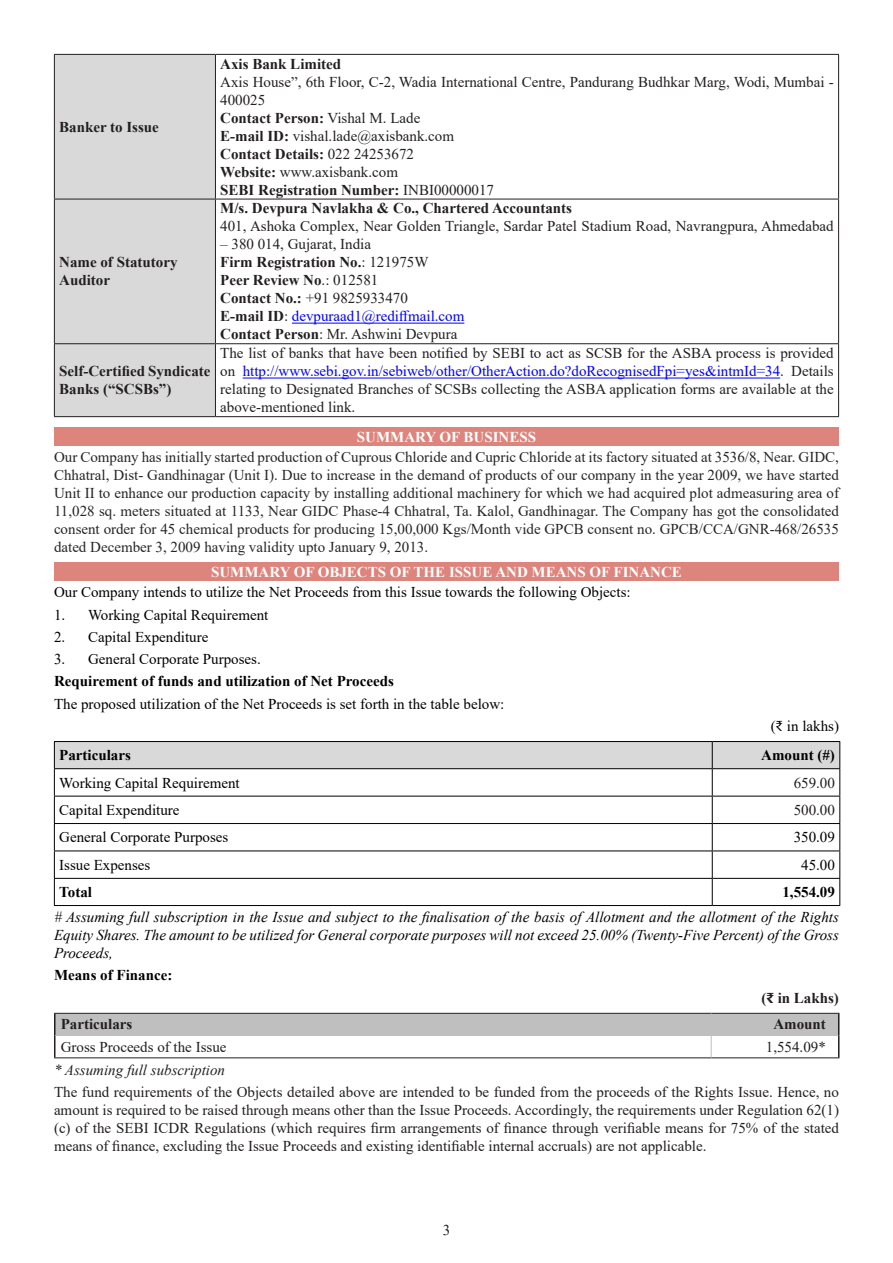
<style>
.page{position:relative;width:893px;height:1263px;background:#fff}
.page>*{position:absolute;margin:0;border:0;box-sizing:border-box;transform-origin:0 0}
.Table_Paragraph{font:15px/18px "Times New Roman";color:#231f20;text-align:justify}
.t1{font:15px/18px "Times New Roman";color:#262626;text-align:justify}
.Table_Paragraph-2{font:700 15px/18px "Times New Roman";color:#231f20}
.Body_Text{font:italic 15px/18px "Times New Roman";color:#000;text-align:justify}
.Table_Paragraph-3{font:15px "Times New Roman";color:#000}
.Heading_1{font:15px "Times New Roman";color:#000}
.List_Paragraph{font:15px "Times New Roman";color:#000}
.Body_Text-2{font:15px "Times New Roman";color:#000}
.t2{font:700 15px "Times New Roman";color:#fff}
.No_Spacing{font:700 15px "Times New Roman";color:#231f20}
.Body_Text-3{font:700 15px "Times New Roman";color:#000}
.No_Spacing-2{font:15px "Times New Roman";color:#00f}
.Table_Paragraph-4{font:700 15px "Times New Roman";color:#000}
.t3{font:italic 15px "Times New Roman";color:#231f20}
.No_Spacing-3{font:15px "Times New Roman";color:#231f20}
.Heading_1-2{font:700 15px "Times New Roman";color:#000}
.s1{font-weight:400}
.s2{font-weight:700}
.s3{font-weight:700;color:#231f20}
.s4{color:#231f20}
.s5{color:#00f}
</style>
<div class="page">
<div style="left:55px;top:55px;width:160px;height:361px;background:#d9d9d9"></div>
<hr style="left:54px;top:54px;width:161px;height:1px;background:#231f20">
<hr style="left:54px;top:55px;width:1px;height:144px;background:#231f20">
<hr style="left:215px;top:54px;width:624px;height:1px;background:#231f20">
<hr style="left:215px;top:55px;width:1px;height:144px;background:#231f20">
<hr style="left:838px;top:55px;width:1px;height:144px;background:#231f20">
<hr style="left:54px;top:199px;width:161px;height:1px;background:#231f20">
<hr style="left:54px;top:199px;width:1px;height:144px;background:#231f20">
<hr style="left:215px;top:199px;width:624px;height:1px;background:#231f20">
<hr style="left:215px;top:199px;width:1px;height:144px;background:#231f20">
<hr style="left:838px;top:199px;width:1px;height:144px;background:#231f20">
<hr style="left:54px;top:343px;width:161px;height:1px;background:#231f20">
<hr style="left:54px;top:344px;width:1px;height:72px;background:#231f20">
<hr style="left:215px;top:343px;width:624px;height:1px;background:#231f20">
<hr style="left:215px;top:344px;width:1px;height:72px;background:#231f20">
<hr style="left:838px;top:344px;width:1px;height:72px;background:#231f20">
<hr style="left:54px;top:416px;width:161px;height:1px;background:#231f20">
<hr style="left:215px;top:416px;width:624px;height:1px;background:#231f20">
<hr style="left:292px;top:323px;width:172px;height:1px;background:#00f">
<hr style="left:243px;top:378px;width:537px;height:1px;background:#00f">
<div style="left:54px;top:427px;width:785px;height:19px;background:#dd847d"></div>
<div style="left:54px;top:562px;width:785px;height:19px;background:#dd847d"></div>
<svg style="left:54px;top:741px;width:786px;height:164px"></svg>
<hr style="left:54px;top:905px;width:658px;height:1px;background:#000">
<hr style="left:712px;top:905px;width:128px;height:1px;background:#000">
<hr style="left:54px;top:1014px;width:2px;height:21px;background:#231f20">
<hr style="left:54px;top:1035px;width:2px;height:22px;background:#231f20">
<hr style="left:54px;top:1013px;width:657px;height:1px;background:#231f20">
<hr style="left:54px;top:1057px;width:657px;height:1px;background:#231f20">
<hr style="left:711px;top:1057px;width:128px;height:1px;background:#231f20">
<svg style="left:55px;top:1013px;width:784px;height:44px"></svg>
<p class="Table_Paragraph-2" style="left:59px;top:117px;width:101px">Banker to Issue</p>
<p class="Table_Paragraph-2" style="left:59px;top:253px;width:120px">Name of Statutory<br>Auditor</p>
<p class="Table_Paragraph-2" style="left:220px;top:54px;width:122px">Axis Bank Limited</p>
<p class="Table_Paragraph" style="left:220px;top:72px;width:615px">Axis House”, 6th Floor, C-2, Wadia International Centre, Pandurang Budhkar Marg, Wodi, Mumbai -<br>400025</p>
<p class="Table_Paragraph-2" style="left:220px;top:108px;width:202px">Contact Person: <span class="s1">Vishal M. Lade</span></p>
<p class="Table_Paragraph" style="left:220px;top:126px;width:235px"><span class="s2">E-mail ID:</span> vishal.lade@axisbank.com</p>
<p class="Table_Paragraph-2" style="left:220px;top:144px;width:195px">Contact Details: <span class="s1">022 24253672</span></p>
<p class="Table_Paragraph" style="left:220px;top:162px;width:179px"><span class="s2">Website:</span> www.axisbank.com</p>
<p class="Table_Paragraph-2" style="left:220px;top:180px;width:275px">SEBI Registration Number: <span class="s1">INBI00000017</span></p>
<p class="Table_Paragraph-2" style="left:220px;top:199px;width:353px">M/s. Devpura Navlakha &amp; Co., Chartered Accountants</p>
<p class="Table_Paragraph" style="left:220px;top:217px;width:615px">401, Ashoka Complex, Near Golden Triangle, Sardar Patel Stadium Road, Navrangpura, Ahmedabad</p>
<p class="Table_Paragraph" style="left:220px;top:235px;width:152px">– 380 014, Gujarat, India</p>
<p class="No_Spacing" style="left:220px;top:252px;width:210px">Firm Registration No.<span class="s1">: 121975W</span></p>
<p class="No_Spacing" style="left:220px;top:270px;width:160px">Peer Review No<span class="s1">.: 012581</span></p>
<p class="No_Spacing-3" style="left:220px;top:288px;width:189px"><span class="s2">Contact No.:</span> +91 9825933470</p>
<p class="No_Spacing-2" style="left:220px;top:306px;width:246px"><span class="s3">E-mail ID</span><span class="s4">:</span> devpuraad1@rediffmail.com</p>
<p class="Table_Paragraph" style="left:220px;top:325px;width:239px"><span class="s2">Contact Person</span>: Mr. Ashwini Devpura</p>
<p class="Table_Paragraph" style="left:220px;top:344px;width:615px">The list of banks that have been notified by SEBI to act as SCSB for the ASBA process is provided on <span class="s5">http://www.sebi.gov.in/sebiweb/other/OtherAction.do?doRecognisedFpi=yes&amp;intmId=34</span>. Details relating to Designated Branches of SCSBs collecting the ASBA application forms are available at the above-mentioned link.</p>
<p class="t2" style="left:357px;top:426px;width:181px">SUMMARY OF BUSINESS</p>
<p class="t1" style="left:54px;top:448px;width:786px">Our Company has initially started production of Cuprous Chloride and Cupric Chloride at its factory situated at 3536/8, Near. GIDC, Chhatral, Dist- Gandhinagar (Unit I). Due to increase in the demand of products of our company in the year 2009, we have started Unit II to enhance our production capacity by installing additional machinery for which we had acquired plot admeasuring area of 11,028 sq. meters situated at 1133, Near GIDC Phase-4 Chhatral, Ta. Kalol, Gandhinagar. The Company has got the consolidated consent order for 45 chemical products for producing 15,00,000 Kgs/Month vide GPCB consent no. GPCB/CCA/GNR-468/26535 dated December 3, 2009 having validity upto January 9, 2013.</p>
<p class="t2" style="left:211px;top:561px;width:472px">SUMMARY OF OBJECTS OF THE ISSUE AND MEANS OF FINANCE</p>
<p class="Heading_1" style="left:54px;top:582px;width:578px">Our Company intends to utilize the Net Proceeds from this Issue towards the following Objects:</p>
<p class="List_Paragraph" style="left:54px;top:604px;width:216px">1. Working Capital Requirement</p>
<p class="List_Paragraph" style="left:54px;top:626px;width:156px">2. Capital Expenditure</p>
<p class="List_Paragraph" style="left:54px;top:648px;width:208px">3. General Corporate Purposes.</p>
<p class="Body_Text-3" style="left:54px;top:670px;width:341px">Requirement of funds and utilization of Net Proceeds</p>
<p class="Body_Text-2" style="left:54px;top:693px;width:452px">The proposed utilization of the Net Proceeds is set forth in the table below:</p>
<p class="Body_Text-2" style="left:771px;top:715px;width:70px">(₹ in lakhs)</p>
<p class="Table_Paragraph-4" style="left:59px;top:744px;width:73px">Particulars</p>
<p class="Table_Paragraph-4" style="left:761px;top:744px;width:75px">Amount (#)</p>
<p class="Table_Paragraph-3" style="left:59px;top:772px;width:182px">Working Capital Requirement</p>
<p class="Table_Paragraph" style="left:794px;top:773px;width:43px">659.00</p>
<p class="Table_Paragraph-3" style="left:59px;top:799px;width:122px">Capital Expenditure</p>
<p class="Table_Paragraph" style="left:794px;top:800px;width:43px">500.00</p>
<p class="Table_Paragraph-3" style="left:59px;top:827px;width:171px">General Corporate Purposes</p>
<p class="Table_Paragraph-3" style="left:794px;top:827px;width:43px">350.09</p>
<p class="Table_Paragraph-3" style="left:59px;top:854px;width:93px">Issue Expenses</p>
<p class="Table_Paragraph-3" style="left:801px;top:854px;width:35px">45.00</p>
<p class="Table_Paragraph-4" style="left:59px;top:881px;width:34px">Total</p>
<p class="Table_Paragraph-4" style="left:782px;top:881px;width:54px">1,554.09</p>
<p class="Body_Text" style="left:54px;top:908px;width:786px"># Assuming full subscription in the Issue and subject to the finalisation of the basis of Allotment and the allotment of the Rights Equity Shares. The amount to be utilized for General corporate purposes will not exceed 25.00% (Twenty-Five Percent) of the Gross Proceeds,</p>
<p class="Heading_1-2" style="left:54px;top:964px;width:120px">Means of Finance:</p>
<p class="Table_Paragraph-2" style="left:761px;top:988px;width:79px">(₹ in Lakhs)</p>
<p class="Table_Paragraph-2" style="left:61px;top:1015px;width:73px">Particulars</p>
<p class="Table_Paragraph-2" style="left:773px;top:1015px;width:54px">Amount</p>
<p class="Table_Paragraph" style="left:61px;top:1037px;width:167px">Gross Proceeds of the Issue</p>
<p class="Table_Paragraph" style="left:766px;top:1037px;width:62px">1,554.09*</p>
<p class="t3" style="left:54px;top:1059px;width:172px">* Assuming full subscription</p>
<p class="Table_Paragraph" style="left:54px;top:1082px;width:786px">The fund requirements of the Objects detailed above are intended to be funded from the proceeds of the Rights Issue. Hence, no amount is required to be raised through means other than the Issue Proceeds. Accordingly, the requirements under Regulation 62(1) (c) of the SEBI ICDR Regulations (which requires firm arrangements of finance through verifiable means for 75% of the stated means of finance, excluding the Issue Proceeds and existing identifiable internal accruals) are not applicable.</p>
<p class="Table_Paragraph-2" style="left:59px;top:362px;width:153px">Self-Certified Syndicate<br>Banks (“SCSBs”)</p>
<p class="Table_Paragraph" style="left:443px;top:1220px;width:9px">3</p>
</div>
